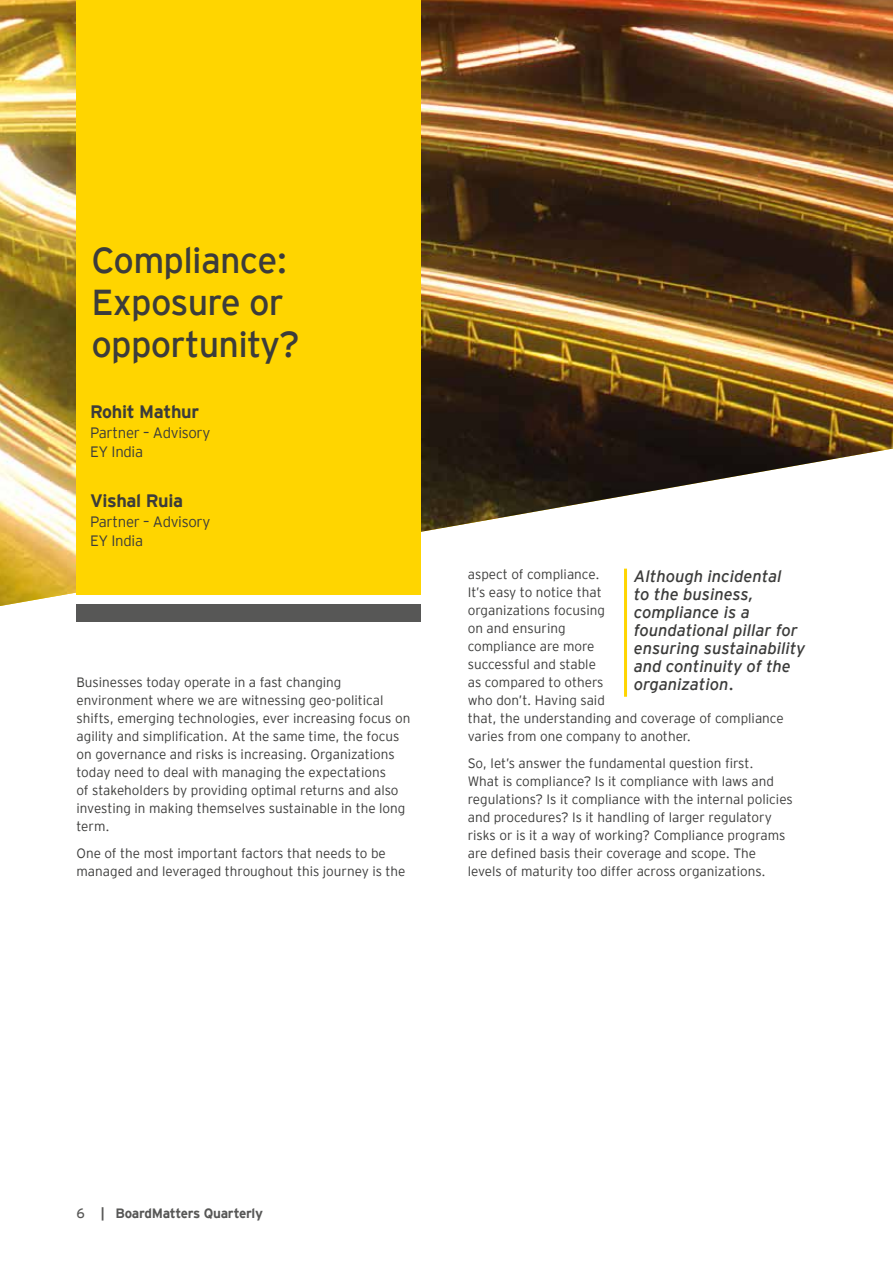
<style>
.page{position:relative;width:893px;height:1263px;background:#fff}
.page>*{position:absolute;margin:0;border:0;box-sizing:border-box;transform-origin:0 0}
.t1{font:36px/42px "EY Interstate";letter-spacing:-.02em;color:#3c3c3b}
.t2{font:700 18px "EY Interstate";letter-spacing:-.02em;color:#3c3c3b}
.t3{font:italic 16.5px/18px "EY Interstate";color:#3c3c3b}
.t4{font:300 15px/19.5px "EY Interstate";letter-spacing:-.02em;color:#3c3c3b}
.t5{font:300 13.5px/18px "EY Interstate";color:#3c3c3b}
.t6{font:700 13.5px "EY Interstate";letter-spacing:-.02em;color:#575756}
.s1{font-weight:400}
</style>
<div class="page">
<img style="left:0;top:0;width:893px;height:606px">
<hr style="left:624px;top:569px;width:3px;height:128px;background:#ffd500">
<div style="left:77px;top:0;width:344px;height:594px;background:#ffd500"></div>
<div style="left:77px;top:605px;width:344px;height:17px;background:#575756"></div>
<h1 class="t1" style="left:91px;top:237px;width:210px">Compliance:<br>Exposure or opportunity?</h1>
<h2 class="t2" style="left:90px;top:399px;width:110px">Rohit Mathur</h2>
<p class="t4" style="left:90px;top:422px;width:122px">Partner – Advisory<br>EY India</p>
<h2 class="t2" style="left:90px;top:488px;width:94px">Vishal Ruia</h2>
<p class="t4" style="left:90px;top:511px;width:122px">Partner – Advisory<br>EY India</p>
<p class="t5" style="left:77px;top:673px;width:335px">Businesses today operate in a fast changing environment where we are witnessing geo-political shifts, emerging technologies, ever increasing focus on agility and simplification. At the same time, the focus on governance and risks is increasing. Organizations today need to deal with managing the expectations<br>of stakeholders by providing optimal returns and also investing in making themselves sustainable in the long term.</p>
<p class="t5" style="left:77px;top:843px;width:331px">One of the most important factors that needs to be managed and leveraged throughout this journey is the</p>
<p class="t5" style="left:468px;top:565px;width:317px">aspect of compliance.<br>It’s easy to notice that<br>organizations focusing<br>on and ensuring<br>compliance are more<br>successful and stable<br>as compared to others<br>who don’t. Having said<br>that, the understanding and coverage of compliance varies from one company to another.</p>
<p class="t5" style="left:468px;top:753px;width:327px">So, let’s answer the fundamental question first.<br>What is compliance? Is it compliance with laws and regulations? Is it compliance with the internal policies and procedures? Is it handling of larger regulatory risks or is it a way of working? Compliance programs are defined basis their coverage and scope. The levels of maturity too differ across organizations.</p>
<p class="t3" style="left:634px;top:566px;width:173px">Although incidental<br>to the business, compliance is a foundational pillar for ensuring sustainability and continuity of the organization.</p>
<p class="t6" style="left:77px;top:1203px;width:188px"><span class="s1">6</span> | BoardMatters Quarterly</p>
</div>
